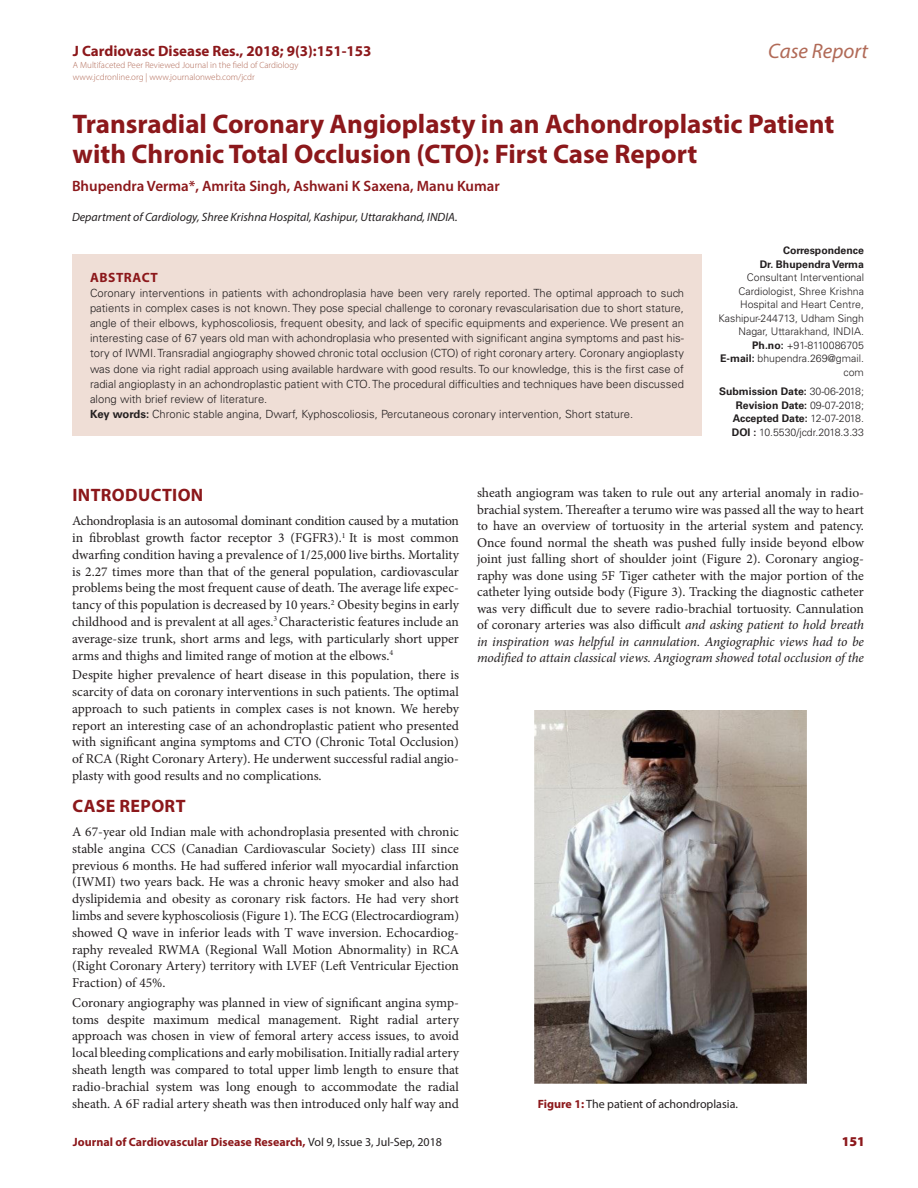
<style>
.page{position:relative;width:918px;height:1188px;background:#fff}
.page>*{position:absolute;margin:0;border:0;box-sizing:border-box;transform-origin:0 0}
.CT{font:700 27px/30px "Myriad Pro";color:#8c181b}
.t1{font:italic 21px "Myriad Pro";color:#b16a57}
._1_HD{font:700 18px "Myriad Pro";letter-spacing:.02em;color:#8c181b}
.CA{font:600 15px "Myriad Pro";color:#8c181b}
.t2{font:700 15px "Myriad Pro";color:#8c181b}
.TXT{font:13.5px/16.8px "Minion Pro";color:#231f20;text-align:justify}
.ABS_HD{font:700 13.5px "Myriad Pro";letter-spacing:.04em;color:#8c181b}
.RRH{font:900 13.5px "Myriad Pro";color:#8c181b}
.CA_Aff{font:italic 12px "Myriad Pro";color:#231f20}
.RRH-2{font:700 12px "Myriad Pro";color:#8c181b}
.FIG_CAP{font:12px "Myriad Pro";color:#231f20}
.ABS_TXT{font:300 11.25px/15px "Univers LT Std";color:#231f20;text-align:justify}
.ABS_AU_ADD{font:300 10.5px/13.5px "Univers LT Std";color:#231f20;text-align:right}
.ABS_TXT-2{font:700 10.5px/13.5px "Univers LT Std";color:#231f20;text-align:justify}
.ABS_AU_ADD-2{font:700 10.5px "Univers LT Std";color:#231f20}
.t3{font:300 9px/12px "Myriad Pro";color:#b16a57}
.s1{font-weight:700}
.s2{font-weight:300}
.s3{font-style:italic}
.s4{font-weight:700;color:#8c181b}
.s5{font-weight:400;color:#231f20}
</style>
<div class="page">
<div style="left:72px;top:254px;width:630px;height:182px;background:#efded6"></div>
<img style="left:535px;top:711px;width:271px;height:373px">
<p class="t2" style="left:73px;top:41px;width:300px">J Cardiovasc Disease Res., 2018; 9(3):151-153</p>
<p class="t3" style="left:73px;top:58px;width:227px">A Multifaceted Peer Reviewed Journal in the field of Cardiology www.jcdronline.org | www.journalonweb.com/jcdr</p>
<h2 class="t1" style="left:768px;top:38px;width:101px">Case Report</h2>
<p class="CT" style="left:73px;top:108px;width:763px">Transradial Coronary Angioplasty in an Achondroplastic Patient with Chronic Total Occlusion (CTO): First Case Report</p>
<p class="CA" style="left:72px;top:177px;width:429px">Bhupendra Verma*, Amrita Singh, Ashwani K Saxena, Manu Kumar</p>
<p class="CA_Aff" style="left:72px;top:210px;width:387px">Department of Cardiology, Shree Krishna Hospital, Kashipur, Uttarakhand, INDIA.</p>
<p class="ABS_HD" style="left:90px;top:269px;width:69px">ABSTRACT</p>
<p class="ABS_TXT" style="left:90px;top:286px;width:596px">Coronary interventions in patients with achondroplasia have been very rarely reported. The optimal approach to such patients in complex cases is not known. They pose special challenge to coronary revascularisation due to short stature, angle of their elbows, kyphoscoliosis, frequent obesity, and lack of specific equipments and experience. We present an interesting case of 67 years old man with achondroplasia who presented with significant angina symptoms and past his&shy;tory of IWMI. Transradial angiography showed chronic total occlusion (CTO) of right coronary artery. Coronary angioplasty was done via right radial approach using available hardware with good results. To our knowledge, this is the first case of radial angioplasty in an achondroplastic patient with CTO. The procedural difficulties and techniques have been discussed along with brief review of literature.</p>
<p class="ABS_TXT" style="left:90px;top:406px;width:545px"><span class="s1">Key words:</span> Chronic stable angina, Dwarf, Kyphoscoliosis, Percutaneous coronary intervention, Short stature.</p>
<p class="ABS_TXT-2" style="left:783px;top:244px;width:82px">Correspondence</p>
<p class="ABS_AU_ADD-2" style="left:760px;top:258px;width:106px">Dr. Bhupendra Verma</p>
<p class="ABS_AU_ADD" style="left:719px;top:271px;width:147px">Consultant Interventional<br>Cardiologist, Shree Krishna<br>Hospital and Heart Centre,<br>Kashipur-244713, Udham Singh<br>Nagar, Uttarakhand, INDIA.</p>
<p class="ABS_AU_ADD" style="left:752px;top:338px;width:113px"><span class="s1">Ph.no:</span> +91-8110086705</p>
<p class="ABS_AU_ADD" style="left:720px;top:352px;width:145px"><span class="s1">E-mail:</span> bhupendra.269@gmail. com</p>
<p class="ABS_TXT-2" style="left:733px;top:385px;width:133px;text-indent:-14px">Submission Date: <span class="s2">30-06-2018; </span>Revision Date: <span class="s2">09-07-2018; </span>Accepted Date: <span class="s2">12-07-2018.</span></p>
<p class="ABS_AU_ADD" style="left:732px;top:425px;width:134px"><span class="s1">DOI :</span> 10.5530/jcdr.2018.3.33</p>
<p class="_1_HD" style="left:72px;top:483px;width:132px">INTRODUCTION</p>
<p class="TXT" style="left:72px;top:513px;width:388px">Achondroplasia is an autosomal dominant condition caused by a mutation in fibroblast growth factor receptor 3 (FGFR3).<sup>1</sup> It is most common dwarfing condition having a prevalence of 1/25,000 live births. Mortality is 2.27 times more than that of the general population, cardiovascular problems being the most frequent cause of death. The average life expec&shy;tancy of this population is decreased by 10 years.<sup>2</sup> Obesity begins in early childhood and is prevalent at all ages.<sup>3</sup> Characteristic features include an average-size trunk, short arms and legs, with particularly short upper arms and thighs and limited range of motion at the elbows.<sup>4</sup></p>
<p class="TXT" style="left:72px;top:667px;width:388px">Despite higher prevalence of heart disease in this population, there is scarcity of data on coronary interventions in such patients. The optimal approach to such patients in complex cases is not known. We hereby report an interesting case of an achondroplastic patient who presented with significant angina symptoms and CTO (Chronic Total Occlusion) of RCA (Right Coronary Artery). He underwent successful radial angio&shy;plasty with good results and no complications.</p>
<p class="_1_HD" style="left:72px;top:794px;width:115px">CASE REPORT</p>
<p class="TXT" style="left:72px;top:823px;width:388px">A 67-year old Indian male with achondroplasia presented with chronic stable angina CCS (Canadian Cardiovascular Society) class III since previous 6 months. He had suffered inferior wall myocardial infarction (IWMI) two years back. He was a chronic heavy smoker and also had dyslipidemia and obesity as coronary risk factors. He had very short limbs and severe kyphoscoliosis (Figure 1). The ECG (Electrocardiogram) showed Q wave in inferior leads with T wave inversion. Echocardiog&shy;raphy revealed RWMA (Regional Wall Motion Abnormality) in RCA (Right Coronary Artery) territory with LVEF (Left Ventricular Ejection Fraction) of 45%.</p>
<p class="TXT" style="left:72px;top:994px;width:388px">Coronary angiography was planned in view of significant angina symp&shy;toms despite maximum medical management. Right radial artery approach was chosen in view of femoral artery access issues, to avoid local bleeding complications and early mobilisation. Initially radial artery sheath length was compared to total upper limb length to ensure that radio-brachial system was long enough to accommodate the radial sheath. A 6F radial artery sheath was then introduced only half way and</p>
<p class="TXT" style="left:477px;top:485px;width:389px">sheath angiogram was taken to rule out any arterial anomaly in radio&shy;brachial system. Thereafter a terumo wire was passed all the way to heart to have an overview of tortuosity in the arterial system and patency.<br>Once found normal the sheath was pushed fully inside beyond elbow joint just falling short of shoulder joint (Figure 2). Coronary angiog&shy;raphy was done using 5F Tiger catheter with the major portion of the catheter lying outside body (Figure 3). Tracking the diagnostic catheter was very difficult due to severe radio-brachial tortuosity. Cannulation of coronary arteries was also difficult <span class="s3">and asking patient to hold breath in inspiration was helpful in cannulation. Angiographic views had to be modified to attain classical views. Angiogram showed total occlusion of the</span></p>
<p class="FIG_CAP" style="left:538px;top:1096px;width:202px"><span class="s4">Figure 1:</span> The patient of achondroplasia.</p>
<p class="RRH-2" style="left:73px;top:1134px;width:371px">Journal of Cardiovascular Disease Research, <span class="s5">Vol 9, Issue 3, Jul-Sep, 2018</span></p>
<p class="RRH" style="left:842px;top:1132px;width:25px">151</p>
</div>
